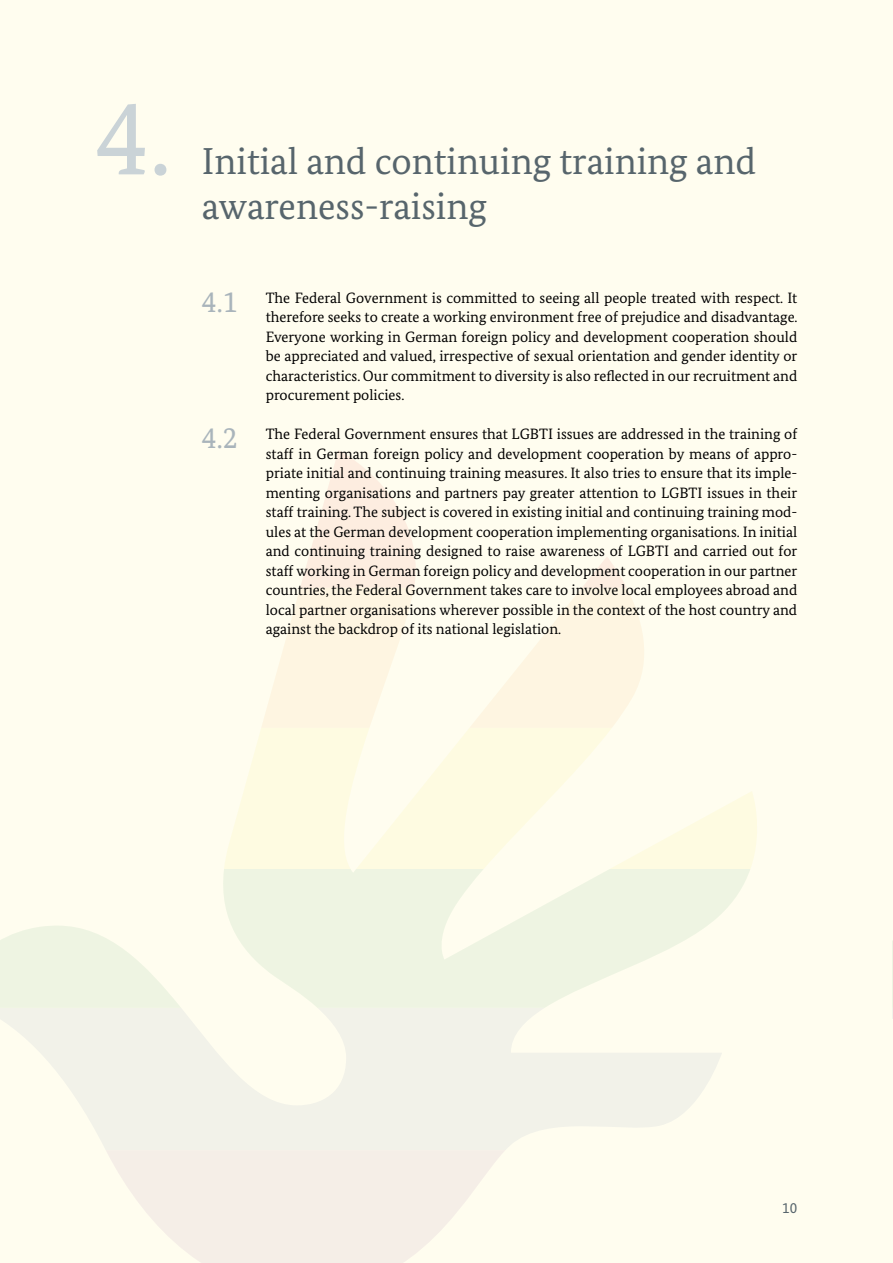
<style>
.page{position:relative;width:893px;height:1263px;background:#fffdef}
.page>*{position:absolute;margin:0;border:0;box-sizing:border-box;transform-origin:0 0}
.t1{font:108px "Bundes Serif";color:#cad3d7}
.t2{font:37.5px/45px "Bundes Serif";color:#57656c}
.t3{font:15px/19.5px "Bundes Serif";color:#000;text-align:justify}
.t4{font:15px "Bundes Sans";color:#57656c}
.s1{font-size:30px;color:#a9b4bb}
</style>
<div class="page">
<svg style="left:223px;top:869px;width:527px;height:139px;fill:#eef4e2"></svg>
<svg style="left:0;top:1008px;width:722px;height:142px;fill:#f2f2e9"></svg>
<svg style="left:106px;top:1150px;width:399px;height:113px;fill:#f5eee7"></svg>
<svg style="left:224px;top:450px;width:533px;height:419px"></svg>
<svg style="left:0;top:926px;width:181px;height:82px"></svg>
<svg style="left:892px;top:941px;width:1px;height:78px"></svg>
<h1 class="t1" style="left:96px;top:71px;width:77px">4.</h1>
<h1 class="t2" style="left:202px;top:139px;width:556px">Initial and continuing training and awareness-raising</h1>
<p class="t3" style="left:266px;top:288px;width:533px;text-indent:-64px"><span class="s1">4.1</span> The Federal Government is committed to seeing all people treated with respect. It therefore seeks to create a working environment free of prejudice and disadvantage.<br>Everyone working in German foreign policy and development cooperation should be appreciated and valued, irrespective of sexual orientation and gender identity or characteristics. Our commitment to diversity is also reflected in our recruitment and procurement policies.</p>
<p class="t3" style="left:266px;top:424px;width:533px;text-indent:-64px"><span class="s1">4.2</span> The Federal Government ensures that LGBTI issues are addressed in the training of staff in German foreign policy and development cooperation by means of appro&shy;priate initial and continuing training measures. It also tries to ensure that its imple&shy;menting organisations and partners pay greater attention to LGBTI issues in their staff training. The subject is covered in existing initial and continuing training mod&shy;ules at the German development cooperation implementing organisations. In initial and continuing training designed to raise awareness of LGBTI and carried out for staff working in German foreign policy and development cooperation in our partner countries, the Federal Government takes care to involve local employees abroad and local partner organisations wherever possible in the context of the host country and against the backdrop of its national legislation.</p>
<p class="t4" style="left:782px;top:1199px;width:16px">10</p>
</div>
